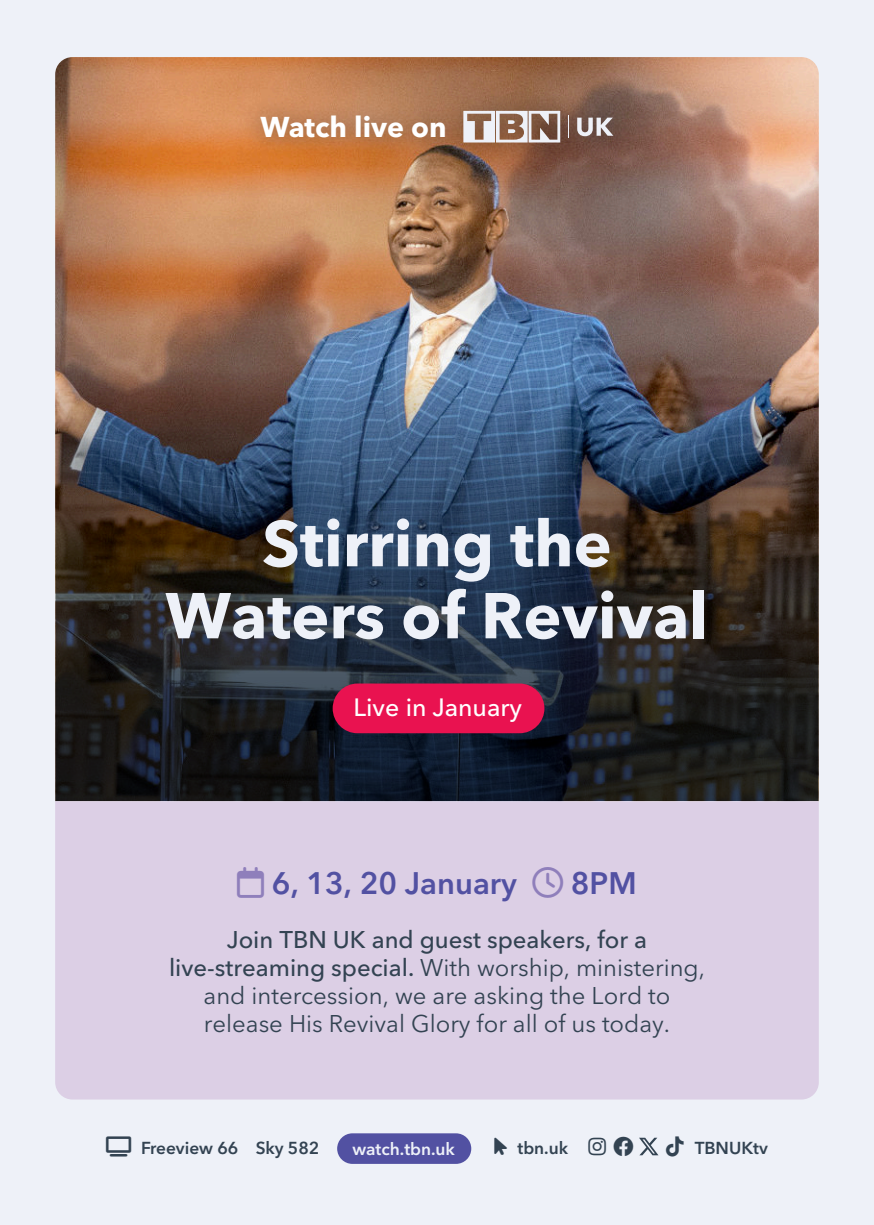
<style>
.page{position:relative;width:874px;height:1225px;background:#fff}
.page>*{position:absolute;margin:0;border:0;box-sizing:border-box;transform-origin:0 0}
.t1{font:700 64px/72px "Avenir Next LT Pro";color:#eef1f8;text-align:center}
.t2{font:600 30.8px "Avenir Next LT Pro";color:#5251a2}
.t3{font:700 28.4px "Avenir Next LT Pro";color:#fff}
.t4{font:500 24.8px "Avenir Next LT Pro";color:#fff}
.t5{font:24px/28px "Avenir Next LT Pro";color:#334352;text-align:center}
.t6{font:600 17.2px "Avenir Next LT Pro";color:#334352}
.t7{font:600 17.2px "Avenir Next LT Pro";color:#eef1f8}
.s1{font-weight:500}
</style>
<div class="page">
<div style="left:0;top:0;width:873px;height:1225px;background:#eef1f8"></div>
<img style="left:55px;top:57px;width:763px;height:744px">
<div style="left:55px;top:801px;width:763px;height:298px;background:#dccfe5"></div>
<img style="left:230px;top:81px;width:413px;height:94px">
<svg style="left:577px;top:118px;width:36px;height:18px"></svg>
<svg style="left:463px;top:111px;width:97px;height:31px"></svg>
<svg style="left:568px;top:116px;width:1px;height:22px"></svg>
<div style="left:332px;top:683px;width:212px;height:50px;background:#e91250;border-radius:25px"></div>
<div style="left:337px;top:1133px;width:134px;height:30px;background:#5251a2;border-radius:15px"></div>
<svg style="left:237px;top:867px;width:27px;height:31px"></svg>
<svg style="left:532px;top:867px;width:31px;height:31px"></svg>
<svg style="left:639px;top:1137px;width:19px;height:18px"></svg>
<p class="t3" style="left:260px;top:115px;width:188px">Watch live on</p>
<h1 class="t1" style="left:165px;top:513px;width:544px">Stirring the<br>Waters of Revival</h1>
<p class="t4" style="left:353px;top:697px;width:170px">Live in January</p>
<p class="t2" style="left:272px;top:871px;width:246px">6, 13, 20 January</p>
<p class="t2" style="left:570px;top:871px;width:67px">8PM</p>
<p class="t5" style="left:169px;top:927px;width:537px"><span class="s1">Join TBN UK and guest speakers, for a live-streaming special.</span> With worship, ministering, and intercession, we are asking the Lord to release His Revival Glory for all of us today.</p>
<p class="t6" style="left:141px;top:1141px;width:180px">Freeview 66 Sky 582</p>
<p class="t7" style="left:352px;top:1141px;width:104px">watch.tbn.uk</p>
<p class="t6" style="left:517px;top:1141px;width:52px">tbn.uk</p>
<p class="t6" style="left:694px;top:1141px;width:75px">TBNUKtv</p>
</div>
